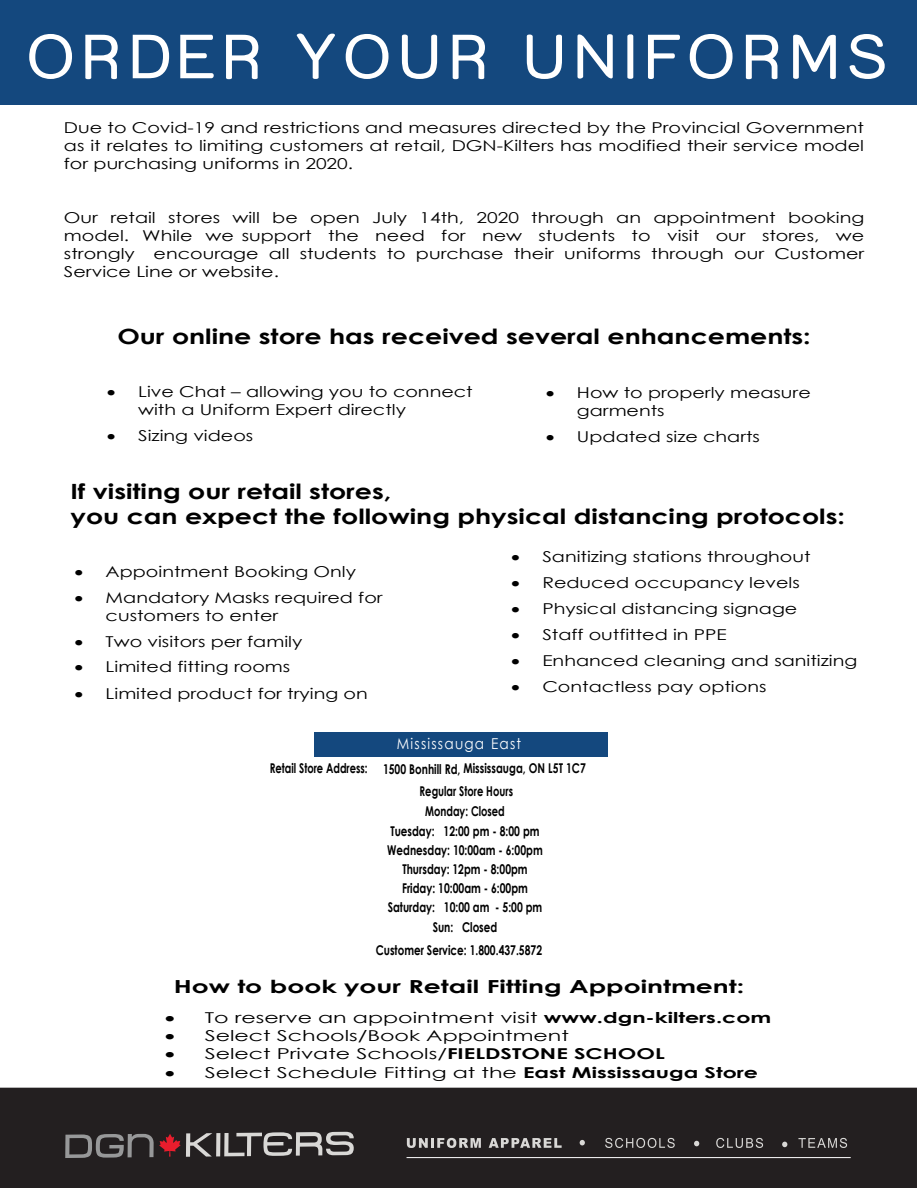
<style>
.page{position:relative;width:918px;height:1188px;background:#fff}
.page>*{position:absolute;margin:0;border:0;box-sizing:border-box;transform-origin:0 0}
.t1{font:extra-condensed 76.65px "Street";letter-spacing:.1em;color:#fff;scale:.74 1}
.t2{font:700 21px/25.2px "Century Gothic";color:#000;scale:1.28 1}
.t3{font:700 18px "Century Gothic";color:#000;scale:1.48 1}
.t4{font:15px/18px "Century Gothic";color:#000;scale:1.28 1}
.t5{font:15px "Century Gothic";color:#000;scale:1.48 1}
.t6{font:15px "Century Gothic";letter-spacing:.09em;color:#fff;scale:.91 1}
.t7{font:700 13.5px/19.2px "Century Gothic";color:#000;text-align:center;scale:.77 1}
.t8{font:700 13.5px/20.7px "Century Gothic";color:#000;text-align:center;scale:.74 1}
.s1{font-weight:700}
</style>
<div class="page">
<div style="left:0;top:1088px;width:917px;height:100px;background:#231f20"></div>
<svg style="left:216px;top:1133px;width:4px;height:23px"></svg>
<svg style="left:224px;top:1132px;width:130px;height:24px"></svg>
<svg style="left:65px;top:1133px;width:147px;height:25px"></svg>
<svg style="left:605px;top:1138px;width:70px;height:10px"></svg>
<svg style="left:407px;top:1138px;width:74px;height:10px"></svg>
<svg style="left:489px;top:1138px;width:73px;height:10px"></svg>
<svg style="left:716px;top:1138px;width:47px;height:10px"></svg>
<svg style="left:798px;top:1138px;width:49px;height:10px"></svg>
<svg style="left:694px;top:1141px;width:5px;height:5px"></svg>
<svg style="left:580px;top:1140px;width:5px;height:5px"></svg>
<svg style="left:782px;top:1142px;width:5px;height:5px"></svg>
<hr style="left:407px;top:1157px;width:444px;height:1px;background:#fff">
<div style="left:0;top:0;width:917px;height:105px;background:#14487e"></div>
<div style="left:314px;top:733px;width:294px;height:24px;background:#14487e"></div>
<h1 class="t1" style="left:26px;top:22px;width:1166px">ORDER YOUR UNIFORMS</h1>
<p class="t4" style="left:64px;top:118px;width:627px;text-align:justify">Due to Covid-19 and restrictions and measures directed by the Provincial Government as it relates to limiting customers at retail, DGN-Kilters has modified their service model for purchasing uniforms in 2020.</p>
<p class="t4" style="left:64px;top:208px;width:627px;text-align:justify">Our retail stores will be open July 14th, 2020 through an appointment booking model. While we support the need for new students to visit our stores, we strongly encourage all students to purchase their uniforms through our Customer Service Line or website.</p>
<h2 class="t2" style="left:117px;top:322px;width:543px">Our online store has received several enhancements:</h2>
<p class="t4" style="left:138px;top:382px;width:263px;text-indent:-31px">• Live Chat – allowing you to connect with a Uniform Expert directly</p>
<p class="t4" style="left:107px;top:427px;width:116px">• Sizing videos</p>
<p class="t4" style="left:577px;top:383px;width:184px;text-indent:-31px">• How to properly measure garments</p>
<p class="t4" style="left:546px;top:427px;width:169px">• Updated size charts</p>
<h2 class="t2" style="left:70px;top:478px;width:607px">If visiting our retail stores,<br>you can expect the following physical distancing protocols:</h2>
<p class="t4" style="left:511px;top:547px;width:235px">• Sanitizing stations throughout</p>
<p class="t4" style="left:511px;top:573px;width:227px">• Reduced occupancy levels</p>
<p class="t4" style="left:511px;top:599px;width:225px">• Physical distancing signage</p>
<p class="t4" style="left:511px;top:625px;width:170px">• Staff outfitted in PPE</p>
<p class="t4" style="left:511px;top:651px;width:272px">• Enhanced cleaning and sanitizing</p>
<p class="t4" style="left:511px;top:677px;width:201px">• Contactless pay options</p>
<p class="t4" style="left:74px;top:562px;width:221px">• Appointment Booking Only</p>
<p class="t4" style="left:106px;top:588px;width:218px;text-indent:-31px">• Mandatory Masks required for customers to enter</p>
<p class="t4" style="left:74px;top:632px;width:180px">• Two visitors per family</p>
<p class="t4" style="left:74px;top:658px;width:170px">• Limited fitting rooms</p>
<p class="t4" style="left:74px;top:684px;width:231px">• Limited product for trying on</p>
<p class="t6" style="left:397px;top:734px;width:138px">Mississauga East</p>
<p class="t8" style="left:270px;top:757px;width:429px">Retail Store Address: 1500 Bonhill Rd, Mississauga, ON L5T 1C7</p>
<p class="t8" style="left:420px;top:780px;width:128px">Regular Store Hours<br>Monday: Closed</p>
<p class="t7" style="left:387px;top:820px;width:203px">Tuesday: 12:00 pm - 8:00 pm<br>Wednesday: 10:00am - 6:00pm<br>Thursday: 12pm - 8:00pm<br>Friday: 10:00am - 6:00pm<br>Saturday: 10:00 am - 5:00 pm<br>Sun: Closed</p>
<p class="t7" style="left:376px;top:940px;width:218px">Customer Service: 1.800.437.5872</p>
<p class="t3" style="left:174px;top:973px;width:387px">How to book your Retail Fitting Appointment:</p>
<p class="t5" style="left:165px;top:1007px;width:411px">• To reserve an appointment visit <span class="s1">www.dgn-kilters.com</span></p>
<p class="t5" style="left:165px;top:1025px;width:275px">• Select Schools/Book Appointment</p>
<p class="t5" style="left:165px;top:1044px;width:339px">• Select Private Schools/<span class="s1">FIELDSTONE SCHOOL</span></p>
<p class="t5" style="left:165px;top:1062px;width:402px">• Select Schedule Fitting at the <span class="s1">East Mississauga Store</span></p>
</div>
